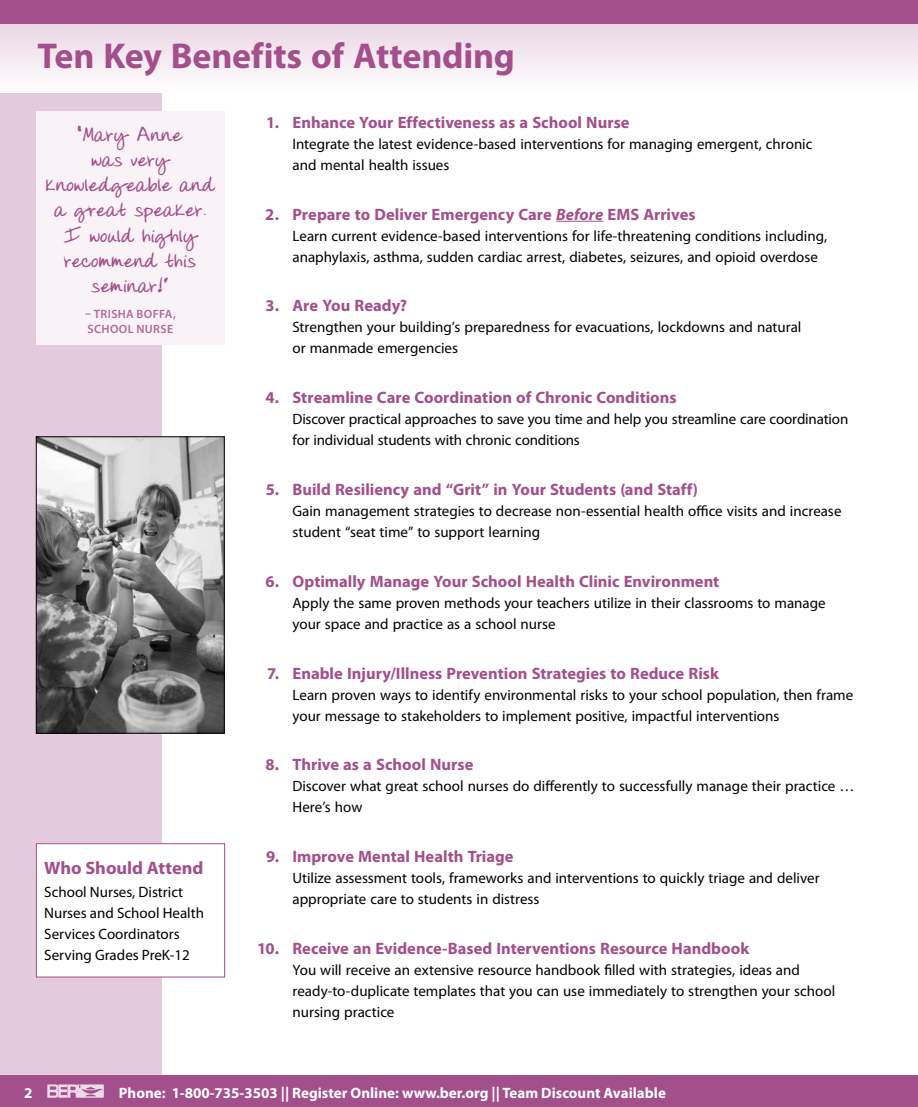
<style>
.page{position:relative;width:918px;height:1107px;background:#fff}
.page>*{position:absolute;margin:0;border:0;box-sizing:border-box;transform-origin:0 0}
.t1{font:700 36px "Myriad Pro";letter-spacing:-.005em;color:#a34f8b}
.t2{font:700 21px/25.2px "Donnys Hand";letter-spacing:.005em;color:#a34f8b;text-align:center}
.t3{font:700 18px "Myriad Pro";letter-spacing:-.005em;color:#a34f8b}
.t4{font:700 16.5px "Myriad Pro";color:#a34f8b}
.t5{font:15px/21px "Myriad Pro";color:#000}
.t6{font:700 15px "Myriad Pro";color:#fff}
.t7{font:600 12px/14.4px "Myriad Pro";letter-spacing:.03em;color:#b0689b}
.s1{font-style:italic}
</style>
<div class="page">
<div style="left:0;top:0;width:162px;height:1107px;background:#e3cadc"></div>
<div style="left:0;top:1076px;width:918px;height:31px;background:#a34f8b"></div>
<svg style="left:47px;top:1084px;width:57px;height:14px"></svg>
<svg style="left:0;top:24px;width:918px;height:68px"></svg>
<div style="left:0;top:0;width:918px;height:24px;background:#a34f8b"></div>
<div style="left:36px;top:844px;width:189px;height:133px;background:#fff"></div>
<div style="left:36px;top:843px;width:189px;height:134px;border:1px solid #a34f8b"></div>
<div style="left:36px;top:111px;width:189px;height:234px;background:#f9f3f7"></div>
<hr style="left:556px;top:221px;width:47px;height:1px;background:#a34f8b">
<img style="left:38px;top:438px;width:185px;height:293px">
<div style="left:36px;top:436px;width:189px;height:297px;border:1px solid #000"></div>
<h1 class="t1" style="left:38px;top:32px;width:479px">Ten Key Benefits of Attending</h1>
<h2 class="t2" style="left:46px;top:123px;width:171px">“Mary Anne<br>was very knowledgeable and a great speaker.<br>I would highly recommend this seminar!”</h2>
<p class="t7" style="left:85px;top:307px;width:92px">– TRISHA BOFFA,<br>SCHOOL NURSE</p>
<p class="t3" style="left:44px;top:857px;width:161px">Who Should Attend</p>
<p class="t5" style="left:44px;top:881px;width:161px">School Nurses, District<br>Nurses and School Health<br>Services Coordinators<br>Serving Grades PreK-12</p>
<p class="t4" style="left:266px;top:111px;width:365px">1. Enhance Your Effectiveness as a School Nurse</p>
<p class="t5" style="left:292px;top:133px;width:522px">Integrate the latest evidence-based interventions for managing emergent, chronic and mental health issues</p>
<p class="t4" style="left:265px;top:203px;width:432px">2. Prepare to Deliver Emergency Care <span class="s1">Before</span> EMS Arrives</p>
<p class="t5" style="left:292px;top:225px;width:536px">Learn current evidence-based interventions for life-threatening conditions including, anaphylaxis, asthma, sudden cardiac arrest, diabetes, seizures, and opioid overdose</p>
<p class="t4" style="left:266px;top:295px;width:143px">3. Are You Ready?</p>
<p class="t5" style="left:292px;top:317px;width:510px">Strengthen your building’s preparedness for evacuations, lockdowns and natural or manmade emergencies</p>
<p class="t4" style="left:265px;top:387px;width:413px">4. Streamline Care Coordination of Chronic Conditions</p>
<p class="t5" style="left:292px;top:408px;width:557px">Discover practical approaches to save you time and help you streamline care coordination for individual students with chronic conditions</p>
<p class="t4" style="left:266px;top:479px;width:434px">5. Build Resiliency and “Grit” in Your Students (and Staff)</p>
<p class="t5" style="left:292px;top:500px;width:551px">Gain management strategies to decrease non-essential health office visits and increase student “seat time” to support learning</p>
<p class="t4" style="left:265px;top:570px;width:455px">6. Optimally Manage Your School Health Clinic Environment</p>
<p class="t5" style="left:292px;top:592px;width:535px">Apply the same proven methods your teachers utilize in their classrooms to manage your space and practice as a school nurse</p>
<p class="t4" style="left:267px;top:662px;width:453px">7. Enable Injury/Illness Prevention Strategies to Reduce Risk</p>
<p class="t5" style="left:292px;top:684px;width:562px">Learn proven ways to identify environmental risks to your school population, then frame your message to stakeholders to implement positive, impactful interventions</p>
<p class="t4" style="left:265px;top:754px;width:209px">8. Thrive as a School Nurse</p>
<p class="t5" style="left:292px;top:776px;width:563px">Discover what great school nurses do differently to successfully manage their practice …<br>Here’s how</p>
<p class="t4" style="left:266px;top:846px;width:249px">9. Improve Mental Health Triage</p>
<p class="t5" style="left:292px;top:867px;width:529px">Utilize assessment tools, frameworks and interventions to quickly triage and deliver appropriate care to students in distress</p>
<p class="t4" style="left:257px;top:938px;width:494px">10. Receive an Evidence-Based Interventions Resource Handbook</p>
<p class="t5" style="left:292px;top:959px;width:544px">You will receive an extensive resource handbook filled with strategies, ideas and ready-to-duplicate templates that you can use immediately to strengthen your school nursing practice</p>
<p class="t6" style="left:24px;top:1083px;width:10px">2</p>
<p class="t6" style="left:119px;top:1083px;width:549px">Phone: 1-800-735-3503 || Register Online: www.ber.org || Team Discount Available</p>
</div>
